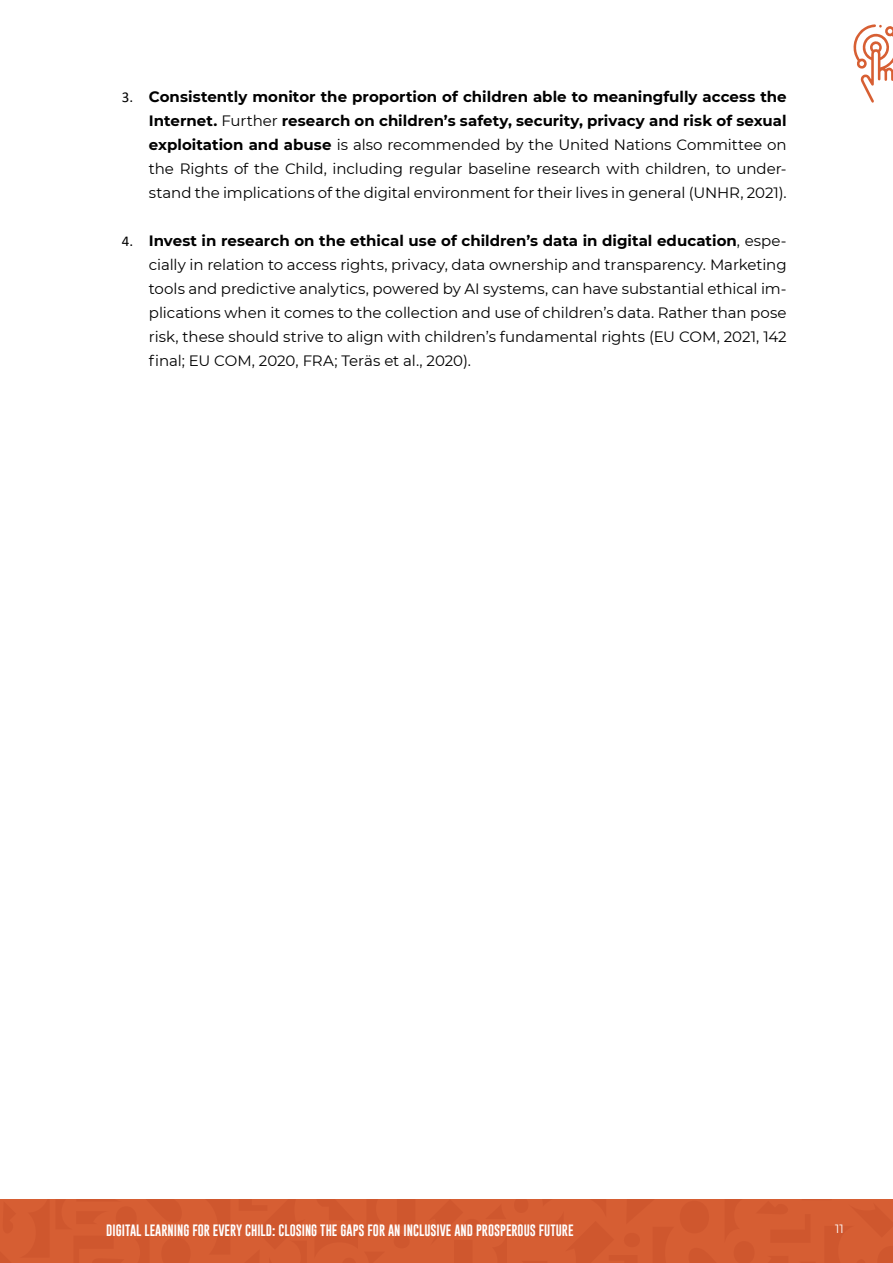
<style>
.page{position:relative;width:893px;height:1263px;background:#fff}
.page>*{position:absolute;margin:0;border:0;box-sizing:border-box;transform-origin:0 0}
.t1{font:15px/24px "Montserrat";letter-spacing:-.005em;color:#000;text-align:justify}
.t2{font:12px "Gobold";color:#fff}
.t3{font:12px "Montserrat";color:#fff}
.s1{font-family:"Calibri"}
.s2{font-weight:700}
</style>
<div class="page">
<div style="left:0;top:1199px;width:893px;height:64px;background:#d65e33"></div>
<svg style="left:853px;top:24px;width:40px;height:79px"></svg>
<p class="t1" style="left:149px;top:84px;width:639px;text-indent:-27px"><span class="s1">3.</span> <span class="s2">Consistently monitor the proportion of children able to meaningfully access the Internet.</span> Further <span class="s2">research on children’s safety, security, privacy and risk of sexual exploitation and abuse</span> is also recommended by the United Nations Committee on the Rights of the Child, including regular baseline research with children, to under&shy;stand the implications of the digital environment for their lives in general (UNHR, 2021).</p>
<p class="t1" style="left:149px;top:228px;width:639px;text-indent:-27px"><span class="s1">4.</span> <span class="s2">Invest in research on the ethical use of children’s data in digital education</span>, espe&shy;cially in relation to access rights, privacy, data ownership and transparency. Marketing tools and predictive analytics, powered by AI systems, can have substantial ethical im&shy;plications when it comes to the collection and use of children’s data. Rather than pose risk, these should strive to align with children’s fundamental rights (EU COM, 2021, 142 final; EU COM, 2020, FRA; Teräs et al., 2020).</p>
<p class="t2" style="left:106px;top:1223px;width:469px">DIGITAL LEARNING FOR EVERY CHILD: CLOSING THE GAPS FOR AN INCLUSIVE AND PROSPEROUS FUTURE</p>
<p class="t3" style="left:835px;top:1221px;width:10px">11</p>
</div>
